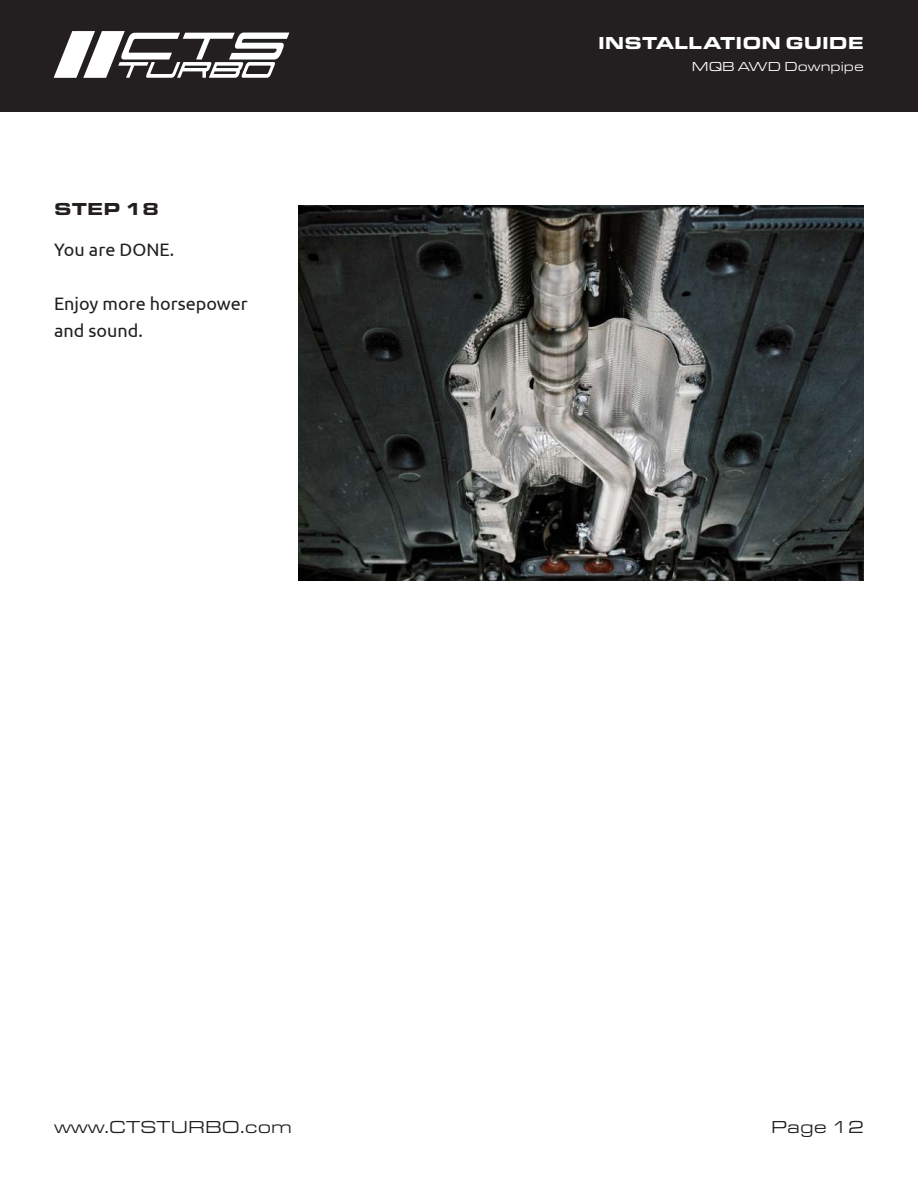
<style>
.page{position:relative;width:918px;height:1188px;background:#fff}
.page>*{position:absolute;margin:0;border:0;box-sizing:border-box;transform-origin:0 0}
.t1{font:18px/27px "Ubuntu";color:#231f20}
.t2{font:18px "Eurostile Ext";color:#231f20}
.t3{font:900 18px "Eurostile Ext";color:#fff}
.t4{font:900 18px "Eurostile Ext";letter-spacing:.005em;color:#231f20}
.t5{font:13.5px "Eurostile Ext";color:#fff}
</style>
<div class="page">
<div style="left:0;top:0;width:918px;height:112px;background:#231f20"></div>
<svg style="left:54px;top:31px;width:235px;height:47px"></svg>
<img style="left:298px;top:206px;width:566px;height:375px">
<p class="t3" style="left:598px;top:29px;width:267px">INSTALLATION GUIDE</p>
<p class="t4" style="left:54px;top:195px;width:107px">STEP 18</p>
<p class="t1" style="left:54px;top:236px;width:122px">You are DONE.</p>
<p class="t1" style="left:54px;top:290px;width:195px">Enjoy more horsepower and sound.</p>
<p class="t5" style="left:692px;top:58px;width:174px">MQB AWD Downpipe</p>
<p class="t2" style="left:54px;top:1115px;width:240px">www.CTSTURBO.com</p>
<p class="t2" style="left:771px;top:1115px;width:94px">Page 12</p>
</div>
